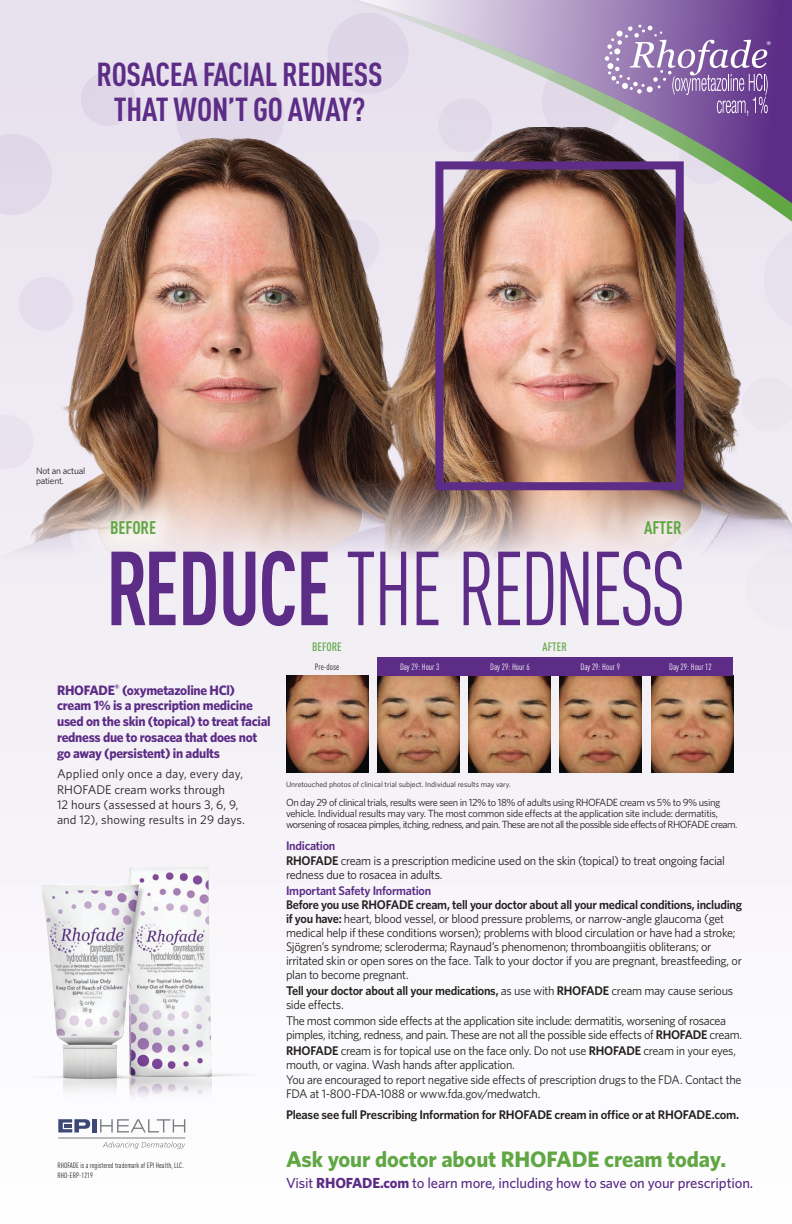
<style>
.page{position:relative;width:792px;height:1224px;background:#fff}
.page>*{position:absolute;margin:0;border:0;box-sizing:border-box;transform-origin:0 0}
.t1{font:condensed 103.3px "DINOT";letter-spacing:-.04em;color:#5c2c86;scale:.85 1}
.t2{font:700 condensed 32.8px/35px "DINOT";letter-spacing:-.01em;color:#5c2c86;text-align:center}
.t3{font:700 22.4px "Whitney";letter-spacing:-.005em;color:#60a744}
.t4{font:700 condensed 18px "DINOT";letter-spacing:-.01em;color:#60a744}
.t5{font:500 14.6px "Whitney";letter-spacing:-.01em;color:#5c2c86}
.t6{font:700 13.6px/15.8px "Whitney";letter-spacing:-.02em;color:#5c2c86}
.t7{font:12.6px/14px "Whitney";letter-spacing:-.025em;color:#231f20}
.ISI{font:600 12.6px/14px "Whitney";letter-spacing:-.02em;color:#231f20}
.t8{font:12.6px/15.3px "Whitney";color:#231f20}
.t9{font:600 12.6px "Whitney";letter-spacing:-.02em;color:#5c2c86}
.t10{font:600 12.5px "Whitney";letter-spacing:-.025em;color:#5c2c86}
.ISI-2{font:12.4px/14px "Whitney";letter-spacing:-.025em;color:#231f20}
.t11{font:500 condensed 12px "DINOT";color:#60a744}
.t12{font:10.4px/11px "Whitney";letter-spacing:-.04em;color:#231f20}
.t13{font:9.3px/9.8px "Whitney";letter-spacing:-.02em;color:#231f20}
.t14{font:condensed 9px "DINOT";color:#fff}
.t15{font:condensed 9px "DINOT";color:#231f20}
.t16{font:7.7px "Whitney";color:#231f20}
.t17{font:condensed 7.7px "DINOT";letter-spacing:.01em;color:#231f20}
.s1{font-weight:700}
.s2{font-weight:600}
.s3{font-weight:400}
</style>
<div class="page">
<svg style="left:0;top:0;width:296px;height:1150px;fill:#e8e2ee"></svg>
<svg style="left:78px;top:72px;width:57px;height:56px;background:#e1d9e8"></svg>
<svg style="left:170px;top:62px;width:114px;height:66px;background:#e1d9e8"></svg>
<svg style="left:305px;top:0;width:487px;height:128px;background:#cdbfda"></svg>
<svg style="left:435px;top:24px;width:357px;height:104px;background:#ae9ac0"></svg>
<img style="left:0;top:128px;width:182px;height:714px">
<img style="left:182px;top:128px;width:610px;height:755px">
<img style="left:286px;top:676px;width:82px;height:97px">
<img style="left:377px;top:676px;width:82px;height:97px">
<img style="left:469px;top:676px;width:82px;height:97px">
<img style="left:560px;top:676px;width:82px;height:97px">
<img style="left:651px;top:676px;width:82px;height:97px">
<div style="left:377px;top:657px;width:356px;height:19px;background:#5c2c86"></div>
<div style="left:77px;top:486px;width:113px;height:83px;background:#fff;opacity:.75"></div>
<div style="left:620px;top:495px;width:86px;height:65px;background:#fff;opacity:.75"></div>
<div style="left:435px;top:161px;width:249px;height:329px;border:8px solid #5c2c86"></div>
<img style="left:0;top:842px;width:320px;height:267px">
<div style="left:92px;top:1119px;width:5px;height:13px;background:#3c4975"></div>
<svg style="left:100px;top:1119px;width:85px;height:13px"></svg>
<svg style="left:58px;top:1119px;width:32px;height:13px"></svg>
<svg style="left:103px;top:1142px;width:82px;height:7px"></svg>
<hr style="left:58px;top:1138px;width:127px;height:1px;background:#7a7c82">
<p class="t2" style="left:97px;top:56px;width:288px">ROSACEA FACIAL REDNESS<br>THAT WON’T GO AWAY?</p>
<p class="t13" style="left:36px;top:466px;width:51px">Not an actual patient.</p>
<p class="t4" style="left:110px;top:517px;width:47px">BEFORE</p>
<p class="t4" style="left:644px;top:517px;width:39px">AFTER</p>
<p class="t1" style="left:106px;top:529px;width:683px"><span class="s1">REDUCE</span> THE REDNESS</p>
<p class="t11" style="left:312px;top:639px;width:31px">BEFORE</p>
<p class="t11" style="left:542px;top:639px;width:26px">AFTER</p>
<p class="t15" style="left:315px;top:662px;width:26px">Pre-dose</p>
<p class="t14" style="left:400px;top:662px;width:41px">Day 29: Hour 3</p>
<p class="t14" style="left:490px;top:662px;width:41px">Day 29: Hour 6</p>
<p class="t14" style="left:581px;top:662px;width:41px">Day 29: Hour 9</p>
<p class="t14" style="left:669px;top:662px;width:44px">Day 29: Hour 12</p>
<p class="t6" style="left:57px;top:682px;width:215px">RHOFADE<sup>®</sup> (oxymetazoline HCl) cream 1% is a prescription medicine used on the skin (topical) to treat facial redness due to rosacea that does not go away (persistent) in adults</p>
<p class="t8" style="left:57px;top:766px;width:189px">Applied only once a day, every day, RHOFADE cream works through<br>12 hours (assessed at hours 3, 6, 9, and 12), showing results in 29 days.</p>
<p class="t17" style="left:57px;top:1161px;width:128px">RHOFADE is a registered trademark of EPI Health, LLC.</p>
<p class="t17" style="left:57px;top:1171px;width:37px">RHO-ERP-1219</p>
<p class="t16" style="left:286px;top:779px;width:226px">Unretouched photos of clinical trial subject. Individual results may vary.</p>
<p class="t12" style="left:286px;top:797px;width:453px">On day 29 of clinical trials, results were seen in 12% to 18% of adults using RHOFADE cream vs 5% to 9% using vehicle. Individual results may vary. The most common side effects at the application site include: dermatitis, worsening of rosacea pimples, itching, redness, and pain. These are not all the possible side effects of RHOFADE cream.</p>
<p class="t10" style="left:286px;top:837px;width:51px">Indication</p>
<p class="t7" style="left:286px;top:854px;width:441px"><span class="s2">RHOFADE</span> cream is a prescription medicine used on the skin (topical) to treat ongoing facial redness due to rosacea in adults.</p>
<p class="t9" style="left:286px;top:882px;width:147px">Important Safety Information</p>
<p class="t7" style="left:286px;top:897px;width:458px"><span class="s2">Before you use RHOFADE cream, tell your doctor about all your medical conditions, including if you have:</span> heart, blood vessel, or blood pressure problems, or narrow-angle glaucoma (get medical help if these conditions worsen); problems with blood circulation or have had a stroke; Sjögren’s syndrome; scleroderma; Raynaud’s phenomenon; thromboangiitis obliterans; or irritated skin or open sores on the face. Talk to your doctor if you are pregnant, breastfeeding, or plan to become pregnant.</p>
<p class="ISI" style="left:286px;top:983px;width:449px">Tell your doctor about all your medications, <span class="s3">as use with</span> RHOFADE <span class="s3">cream may cause serious side effects.</span></p>
<p class="t7" style="left:286px;top:1013px;width:458px">The most common side effects at the application site include: dermatitis, worsening of rosacea pimples, itching, redness, and pain. These are not all the possible side effects of <span class="s2">RHOFADE</span> cream.</p>
<p class="t7" style="left:286px;top:1043px;width:452px"><span class="s2">RHOFADE</span> cream is for topical use on the face only. Do not use <span class="s2">RHOFADE</span> cream in your eyes, mouth, or vagina. Wash hands after application.</p>
<p class="ISI-2" style="left:286px;top:1073px;width:457px">You are encouraged to report negative side effects of prescription drugs to the FDA. Contact the<br>FDA at 1-800-FDA-1088 or www.fda.gov/medwatch.</p>
<p class="ISI" style="left:286px;top:1107px;width:455px">Please see full Prescribing Information for RHOFADE cream in office or at RHOFADE.com.</p>
<p class="t3" style="left:286px;top:1144px;width:442px">Ask your doctor about RHOFADE cream today.</p>
<p class="t5" style="left:286px;top:1173px;width:469px">Visit <span class="s1">RHOFADE.com</span> to learn more, including how to save on your prescription.</p>
</div>
